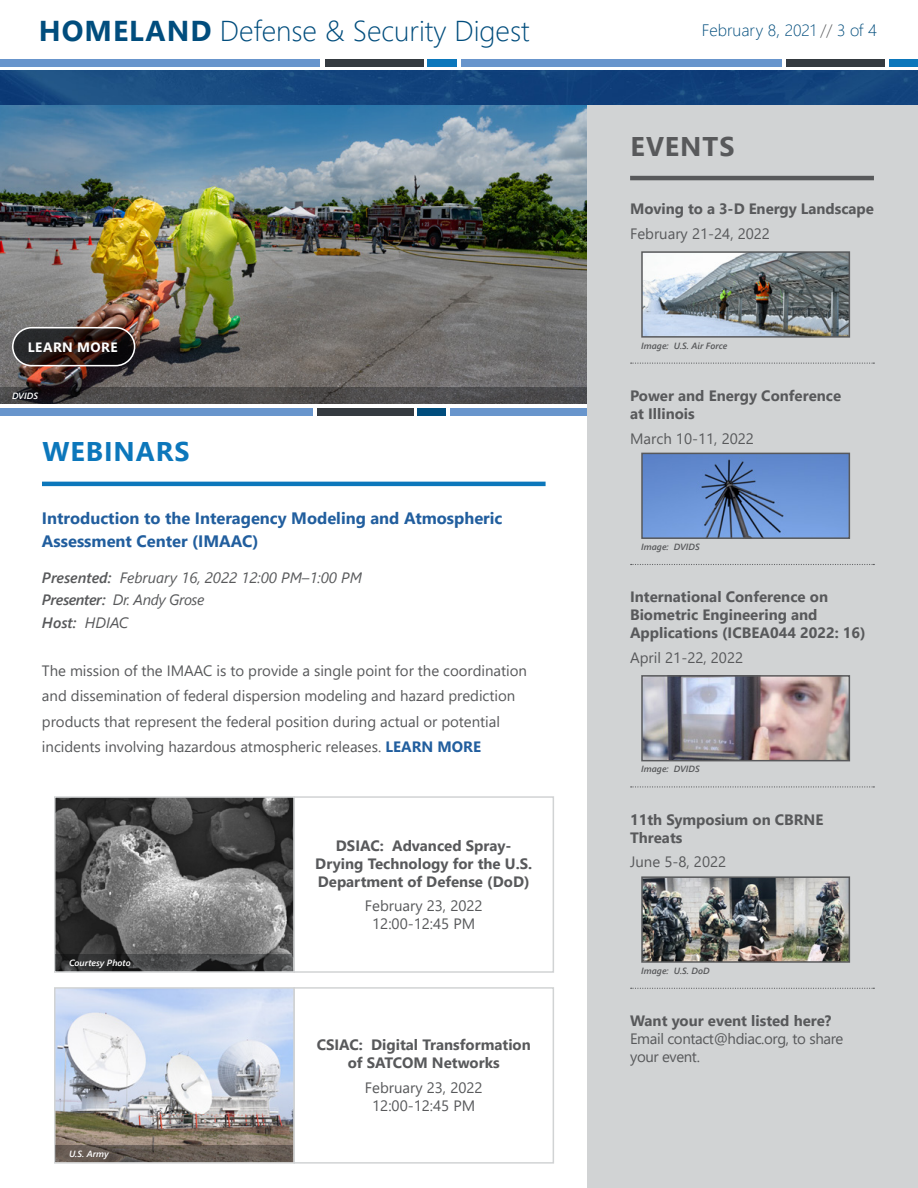
<style>
.page{position:relative;width:918px;height:1188px;background:#fff}
.page>*{position:absolute;margin:0;border:0;box-sizing:border-box;transform-origin:0 0}
.t1{font:300 28.65px "Segoe UI";color:#014d7d}
.t2{font:700 27px "Segoe UI";letter-spacing:.035em;color:#0c77bb}
.t3{font:700 27px "Segoe UI";letter-spacing:.035em;color:#58595b}
.t4{font:700 16.5px/22.5px "Segoe UI";color:#215e9e}
.t5{font:300 16.5px "Segoe UI";color:#014d7d}
.t6{font:15px/25.5px "Segoe UI";letter-spacing:-.005em;color:#58595b;text-align:center}
.t7{font:700 15px/18px "Segoe UI";color:#58595b}
.t8{font:italic 15px/22.5px "Segoe UI";color:#58595b}
.t9{font:15px/18px "Segoe UI";letter-spacing:-.025em;color:#58595b}
.t10{font:700 13.5px "Segoe UI";letter-spacing:.035em;color:#fff}
.t11{font:italic 600 9px "Segoe UI";color:#58595b}
.t12{font:italic 600 9px "Segoe UI";color:#fff}
.s1{font-weight:700}
.s2{color:#58595b}
.s3{font-weight:600}
.s4{font-weight:700;color:#215e9e}
</style>
<div class="page">
<img style="left:1px;top:71px;width:917px;height:34px">
<img style="left:0;top:105px;width:588px;height:282px">
<div style="left:0;top:408px;width:313px;height:8px;background:#6895cc"></div>
<div style="left:317px;top:408px;width:97px;height:8px;background:#343a40"></div>
<div style="left:418px;top:408px;width:28px;height:8px;background:#014d7d"></div>
<div style="left:450px;top:408px;width:138px;height:8px;background:#6895cc"></div>
<svg style="left:13px;top:328px;width:122px;height:38px;background:#281b1a"></svg>
<div style="left:12px;top:327px;width:123px;height:39px;border:2px solid #fff;border-radius:19px"></div>
<svg style="left:0;top:387px;width:588px;height:17px;background:#484747"></svg>
<hr style="left:42px;top:482px;width:504px;height:4px;background:#0c77bb">
<div style="left:588px;top:106px;width:330px;height:1082px;background:#d1d3d4"></div>
<svg style="left:54px;top:796px;width:239px;height:177px;background:#646464"></svg>
<svg style="left:293px;top:796px;width:261px;height:177px"></svg>
<svg style="left:56px;top:954px;width:237px;height:17px;background:#3a3b3c"></svg>
<hr style="left:630px;top:176px;width:244px;height:4px;background:#58595b">
<svg style="left:631px;top:363px;width:243px;height:1px"></svg>
<svg style="left:631px;top:564px;width:243px;height:1px"></svg>
<svg style="left:631px;top:786px;width:243px;height:2px"></svg>
<svg style="left:631px;top:988px;width:243px;height:1px"></svg>
<img style="left:644px;top:254px;width:203px;height:81px">
<div style="left:641px;top:251px;width:209px;height:87px;border:2px solid #58595b"></div>
<img style="left:644px;top:456px;width:203px;height:80px">
<div style="left:641px;top:453px;width:209px;height:86px;border:2px solid #58595b"></div>
<img style="left:644px;top:678px;width:203px;height:80px">
<div style="left:641px;top:675px;width:209px;height:86px;border:2px solid #58595b"></div>
<img style="left:644px;top:879px;width:203px;height:81px">
<div style="left:641px;top:876px;width:209px;height:87px;border:2px solid #58595b"></div>
<svg style="left:54px;top:987px;width:239px;height:177px;background:#c0c5cd"></svg>
<svg style="left:293px;top:987px;width:261px;height:177px"></svg>
<svg style="left:56px;top:1145px;width:237px;height:17px;background:#645a52"></svg>
<div style="left:0;top:59px;width:320px;height:7px;background:#6895cc"></div>
<div style="left:325px;top:59px;width:99px;height:7px;background:#343a40"></div>
<div style="left:428px;top:59px;width:29px;height:7px;background:#0c77bb"></div>
<div style="left:461px;top:59px;width:321px;height:7px;background:#6895cc"></div>
<div style="left:786px;top:59px;width:99px;height:7px;background:#343a40"></div>
<div style="left:889px;top:59px;width:29px;height:7px;background:#0c77bb"></div>
<h1 class="t1" style="left:39px;top:4px;width:492px"><span class="s1">HOMELAND</span> Defense &amp; Security Digest</h1>
<p class="t5" style="left:702px;top:15px;width:176px">February 8, 2021 <span class="s2">//</span> 3 of 4</p>
<h2 class="t3" style="left:631px;top:121px;width:105px">EVENTS</h2>
<p class="t10" style="left:28px;top:334px;width:91px">LEARN MORE</p>
<p class="t12" style="left:12px;top:387px;width:27px">DVIDS</p>
<h2 class="t2" style="left:42px;top:426px;width:149px">WEBINARS</h2>
<p class="t4" style="left:42px;top:506px;width:462px">Introduction to the Interagency Modeling and Atmospheric<br>Assessment Center (IMAAC)</p>
<p class="t8" style="left:42px;top:564px;width:322px"><span class="s3">Presented:</span> February 16, 2022 12:00 PM–1:00 PM<br><span class="s3">Presenter:</span> Dr. Andy Grose<br><span class="s3">Host:</span> HDIAC</p>
<p class="t6" style="left:42px;top:656px;width:487px;text-align:left">The mission of the IMAAC is to provide a single point for the coordination and dissemination of federal dispersion modeling and hazard prediction products that represent the federal position during actual or potential incidents involving hazardous atmospheric releases. <span class="s4">LEARN MORE</span></p>
<p class="t12" style="left:69px;top:954px;width:63px">Courtesy Photo</p>
<p class="t12" style="left:69px;top:1145px;width:41px">U.S. Army</p>
<p class="t7" style="left:315px;top:835px;width:218px;text-align:center">DSIAC: Advanced Spray-<br>Drying Technology for the U.S.<br>Department of Defense (DoD)</p>
<p class="t6" style="left:365px;top:896px;width:119px;line-height:18px">February 23, 2022<br>12:00-12:45 PM</p>
<p class="t7" style="left:317px;top:1035px;width:216px;text-align:center">CSIAC: Digital Transformation of SATCOM Networks</p>
<p class="t6" style="left:365px;top:1078px;width:119px;line-height:18px">February 23, 2022<br>12:00-12:45 PM</p>
<p class="t7" style="left:630px;top:199px;width:245px">Moving to a 3-D Energy Landscape</p>
<p class="t6" style="left:630px;top:219px;width:141px">February 21-24, 2022</p>
<p class="t11" style="left:641px;top:337px;width:88px">Image: U.S. Air Force</p>
<p class="t7" style="left:630px;top:385px;width:213px">Power and Energy Conference at Illinois</p>
<p class="t6" style="left:630px;top:424px;width:125px">March 10-11, 2022</p>
<p class="t11" style="left:641px;top:538px;width:60px">Image: DVIDS</p>
<p class="t7" style="left:630px;top:587px;width:237px">International Conference on<br>Biometric Engineering and<br>Applications (ICBEA044 2022: 16)</p>
<p class="t6" style="left:630px;top:644px;width:115px">April 21-22, 2022</p>
<p class="t11" style="left:641px;top:761px;width:60px">Image: DVIDS</p>
<p class="t7" style="left:630px;top:809px;width:195px">11th Symposium on CBRNE<br>Threats</p>
<p class="t6" style="left:630px;top:848px;width:98px">June 5-8, 2022</p>
<p class="t11" style="left:641px;top:962px;width:70px">Image: U.S. DoD</p>
<p class="t7" style="left:630px;top:1010px;width:203px">Want your event listed here?</p>
<p class="t9" style="left:630px;top:1028px;width:215px">Email contact@hdiac.org, to share your event.</p>
</div>
